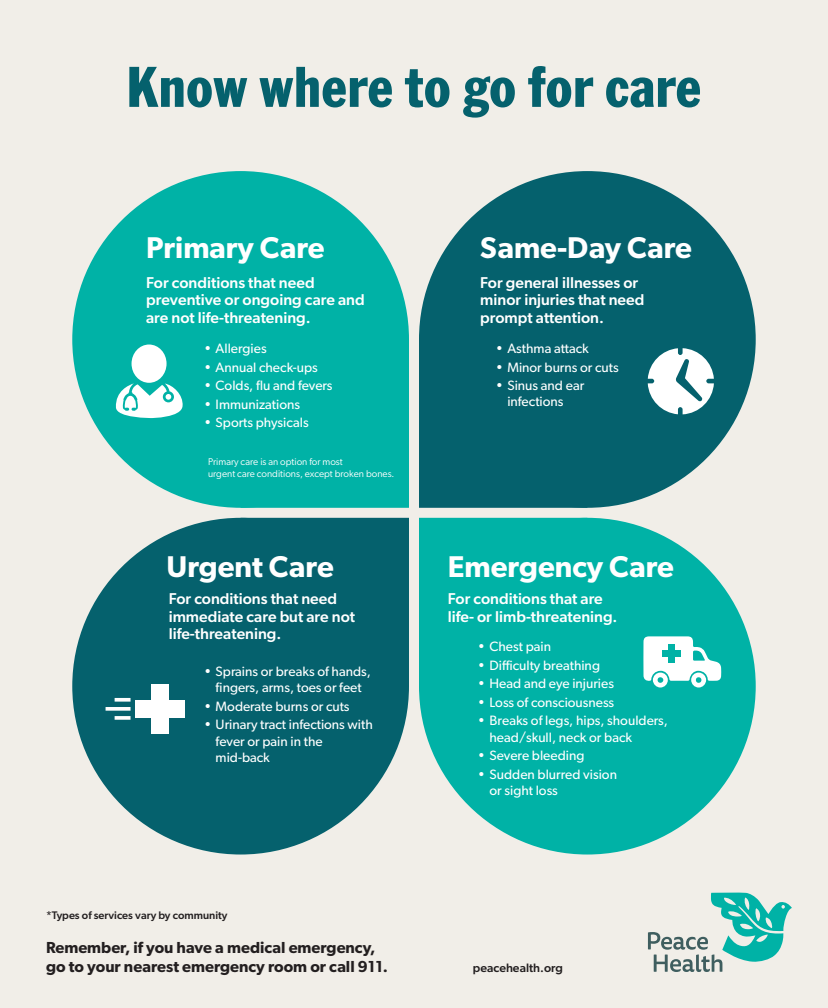
<style>
.page{position:relative;width:828px;height:1008px;background:#f1eee8}
.page>*{position:absolute;margin:0;border:0;box-sizing:border-box;transform-origin:0 0}
.t1{font:60px "Franklin Gothic EF Roman Con";letter-spacing:-.005em;color:#05616d}
.t2{font:600 30.1px "Gibson";color:#fff}
.t3{font:600 16px/19.5px "Gibson";color:#231f20}
.t4{font:500 15.7px/17.4px "Gibson";color:#fff}
.t5{font:13.6px/16.3px "Gibson";color:#fff}
.t6{font:500 12.2px "Gibson";color:#231f20}
.t7{font:500 11px "Gibson";color:#231f20}
.t8{font:9.9px/11.8px "Gibson";color:#fff}
</style>
<div class="page">
<div style="left:72px;top:171px;width:337px;height:337px;background:#00b2a6;border-radius:50%"></div>
<div style="left:419px;top:171px;width:337px;height:337px;background:#05616d;border-radius:50%"></div>
<div style="left:72px;top:518px;width:337px;height:337px;background:#05616d;border-radius:50%"></div>
<div style="left:419px;top:518px;width:337px;height:337px;background:#00b2a6;border-radius:50%"></div>
<div style="left:419px;top:518px;width:168px;height:168px;background:#00b2a6"></div>
<div style="left:419px;top:339px;width:168px;height:169px;background:#05616d"></div>
<div style="left:241px;top:339px;width:168px;height:169px;background:#00b2a6"></div>
<div style="left:241px;top:518px;width:168px;height:168px;background:#05616d"></div>
<svg style="left:648px;top:348px;width:66px;height:66px"></svg>
<div style="left:151px;top:684px;width:18px;height:50px;background:#fff"></div>
<div style="left:136px;top:700px;width:49px;height:18px;background:#fff"></div>
<svg style="left:106px;top:707px;width:25px;height:4px"></svg>
<svg style="left:115px;top:698px;width:16px;height:4px"></svg>
<svg style="left:115px;top:716px;width:16px;height:4px"></svg>
<svg style="left:643px;top:636px;width:78px;height:52px"></svg>
<div style="left:668px;top:644px;width:7px;height:19px;background:#00b2a6"></div>
<div style="left:662px;top:650px;width:19px;height:7px;background:#00b2a6"></div>
<svg style="left:648px;top:893px;width:144px;height:79px"></svg>
<div style="left:132px;top:345px;width:35px;height:38px;background:#fff;border-radius:50%"></div>
<svg style="left:115px;top:383px;width:68px;height:35px"></svg>
<h1 class="t1" style="left:126px;top:52px;width:577px">Know where to go for care</h1>
<h2 class="t2" style="left:146px;top:229px;width:180px">Primary Care</h2>
<p class="t4" style="left:146px;top:274px;width:220px">For conditions that need preventive or ongoing care and are not life-threatening.</p>
<p class="t5" style="left:204px;top:340px;width:64px">• Allergies</p>
<p class="t5" style="left:204px;top:359px;width:115px">• Annual check-ups</p>
<p class="t5" style="left:204px;top:377px;width:130px">• Colds, flu and fevers</p>
<p class="t5" style="left:204px;top:396px;width:97px">• Immunizations</p>
<p class="t5" style="left:204px;top:414px;width:106px">• Sports physicals</p>
<p class="t8" style="left:208px;top:455px;width:188px">Primary care is an option for most<br>urgent care conditions, except broken bones.</p>
<h2 class="t2" style="left:167px;top:549px;width:169px">Urgent Care</h2>
<p class="t4" style="left:169px;top:590px;width:188px">For conditions that need immediate care but are not life-threatening.</p>
<p class="t5" style="left:204px;top:663px;width:168px;text-align:center">• Sprains or breaks of hands, fingers, arms, toes or feet</p>
<p class="t5" style="left:204px;top:698px;width:147px">• Moderate burns or cuts</p>
<p class="t5" style="left:216px;top:716px;width:159px;text-indent:-11px">• Urinary tract infections with fever or pain in the mid-back</p>
<p class="t7" style="left:46px;top:908px;width:183px">*Types of services vary by community</p>
<p class="t3" style="left:46px;top:937px;width:344px">Remember, if you have a medical emergency, go to your nearest emergency room or call 911.</p>
<h2 class="t2" style="left:480px;top:229px;width:213px">Same-Day Care</h2>
<p class="t4" style="left:480px;top:274px;width:166px">For general illnesses or minor injuries that need prompt attention.</p>
<p class="t5" style="left:496px;top:340px;width:94px">• Asthma attack</p>
<p class="t5" style="left:496px;top:359px;width:124px">• Minor burns or cuts</p>
<p class="t5" style="left:507px;top:377px;width:78px;text-indent:-11px">• Sinus and ear infections</p>
<h2 class="t2" style="left:448px;top:549px;width:228px">Emergency Care</h2>
<p class="t4" style="left:448px;top:590px;width:171px">For conditions that are life- or limb-threatening.</p>
<p class="t5" style="left:478px;top:638px;width:75px">• Chest pain</p>
<p class="t5" style="left:478px;top:657px;width:124px">• Difficulty breathing</p>
<p class="t5" style="left:478px;top:675px;width:138px">• Head and eye injuries</p>
<p class="t5" style="left:478px;top:694px;width:138px">• Loss of consciousness</p>
<p class="t5" style="left:489px;top:712px;width:180px;text-indent:-11px">• Breaks of legs, hips, shoulders, head/skull, neck or back</p>
<p class="t5" style="left:478px;top:747px;width:108px">• Severe bleeding</p>
<p class="t5" style="left:489px;top:766px;width:129px;text-indent:-11px">• Sudden blurred vision or sight loss</p>
<p class="t6" style="left:473px;top:960px;width:91px">peacehealth.org</p>
</div>
